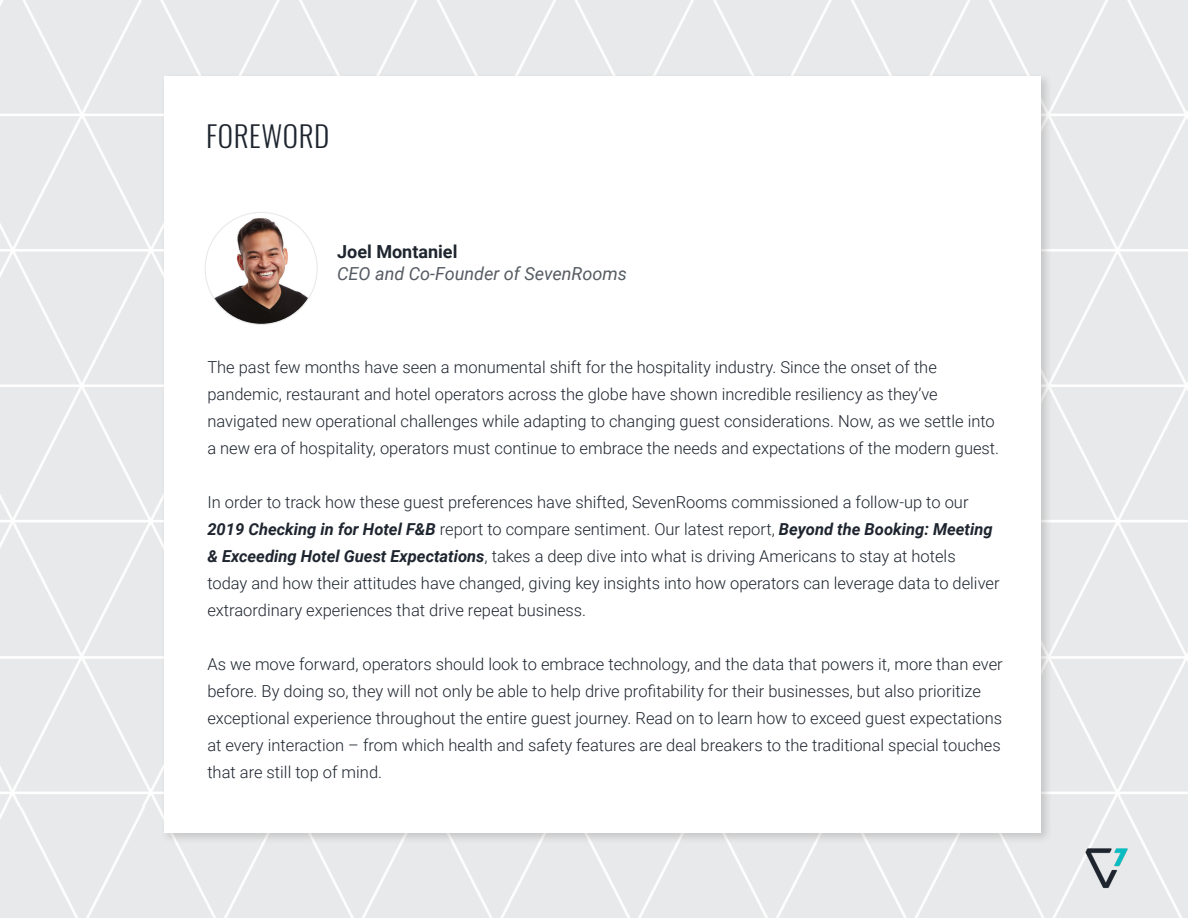
<style>
.page{position:relative;width:1188px;height:918px;background:#e8e9ea}
.page>*{position:absolute;margin:0;border:0;box-sizing:border-box;transform-origin:0 0}
.t1{font:300 29.1px "Oswald";letter-spacing:.02em;color:#1e252f}
.t2{font:italic 18px "Roboto";color:#565c63}
.t3{font:700 18px "Roboto";color:#1e252f}
.t4{font:300 16.5px/27px "Roboto";color:#1e252f}
.s1{font-weight:700;font-style:italic}
</style>
<div class="page">
<div style="left:160px;top:73px;width:893px;height:772px;background:#231f20;opacity:.17"></div>
<div style="left:164px;top:76px;width:877px;height:757px;background:#fff"></div>
<img style="left:205px;top:215px;width:111px;height:109px">
<img style="left:1079px;top:840px;width:55px;height:56px">
<p class="t1" style="left:206px;top:110px;width:125px">FOREWORD</p>
<p class="t3" style="left:337px;top:239px;width:122px">Joel Montaniel</p>
<p class="t2" style="left:337px;top:261px;width:291px">CEO and Co-Founder of SevenRooms</p>
<p class="t4" style="left:207px;top:353px;width:793px">The past few months have seen a monumental shift for the hospitality industry. Since the onset of the pandemic, restaurant and hotel operators across the globe have shown incredible resiliency as they’ve navigated new operational challenges while adapting to changing guest considerations. Now, as we settle into a new era of hospitality, operators must continue to embrace the needs and expectations of the modern guest.</p>
<p class="t4" style="left:207px;top:488px;width:794px">In order to track how these guest preferences have shifted, SevenRooms commissioned a follow-up to our <span class="s1">2019 Checking in for Hotel F&amp;B</span> report to compare sentiment. Our latest report, <span class="s1">Beyond the Booking: Meeting &amp; Exceeding Hotel Guest Expectations</span>, takes a deep dive into what is driving Americans to stay at hotels today and how their attitudes have changed, giving key insights into how operators can leverage data to deliver extraordinary experiences that drive repeat business.</p>
<p class="t4" style="left:207px;top:650px;width:797px">As we move forward, operators should look to embrace technology, and the data that powers it, more than ever before. By doing so, they will not only be able to help drive profitability for their businesses, but also prioritize exceptional experience throughout the entire guest journey. Read on to learn how to exceed guest expectations at every interaction – from which health and safety features are deal breakers to the traditional special touches that are still top of mind.</p>
</div>
